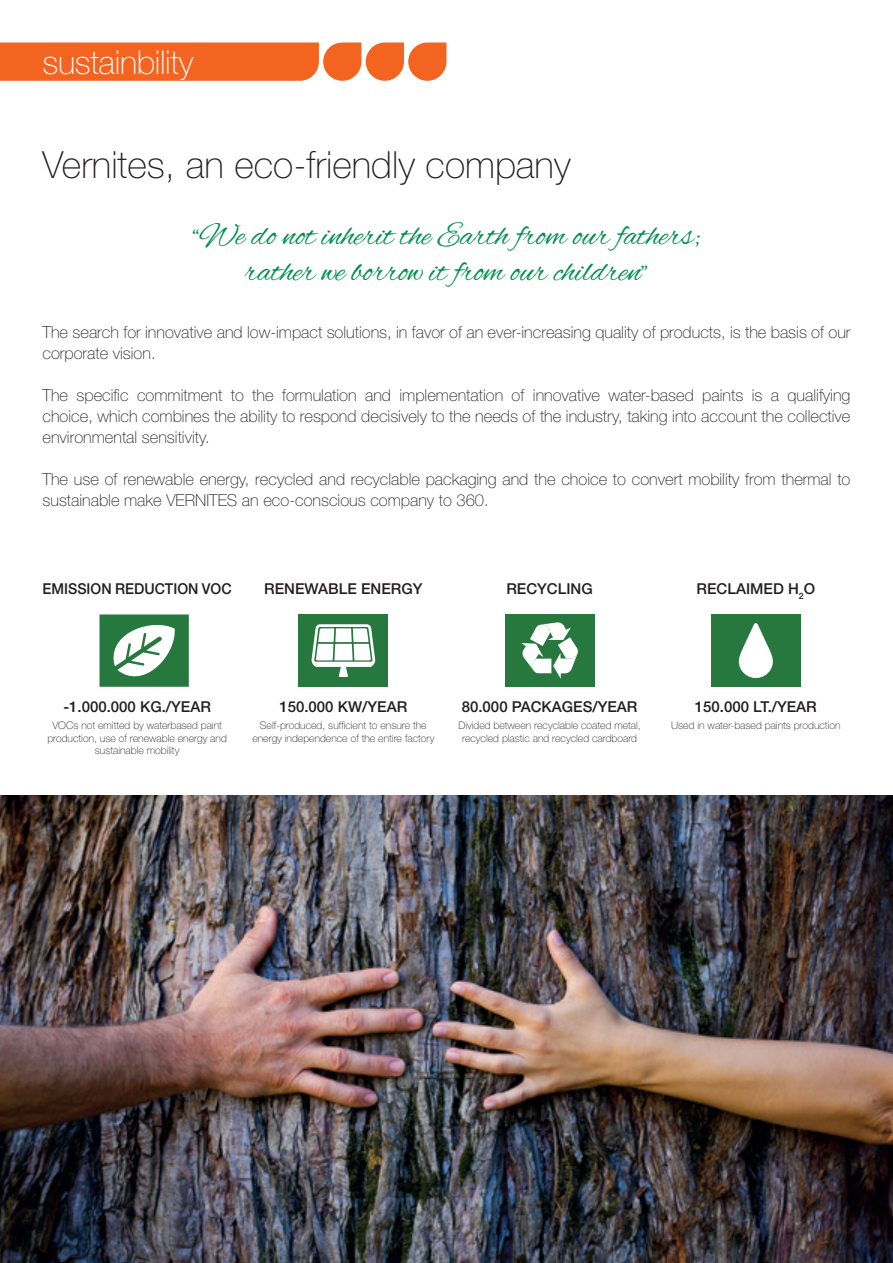
<style>
.page{position:relative;width:893px;height:1263px;background:#fff}
.page>*{position:absolute;margin:0;border:0;box-sizing:border-box;transform-origin:0 0}
.t1{font:100 37.5px "Helvetica Neue";color:#231f20}
.t2{font:33px/36px "Alex Brush";color:#008f4d;text-align:center}
.t3{font:100 33px "Helvetica Neue";letter-spacing:-.01em;color:#fff}
.t4{font:100 16.5px/21px "Helvetica Neue";color:#231f20}
.t5{font:500 15px "Helvetica Neue";color:#231f20}
.t6{font:500 15px "Helvetica Neue";color:#231f20;scale:.95 1}
.t7{font:100 10.5px/12.6px "Helvetica Neue";color:#231f20;text-align:center}
</style>
<div class="page">
<svg style="left:0;top:43px;width:446px;height:38px;background:#f37032"></svg>
<img style="left:0;top:795px;width:893px;height:468px">
<svg style="left:99px;top:614px;width:90px;height:73px"></svg>
<div style="left:505px;top:614px;width:89px;height:73px;background:#27783e"></div>
<svg style="left:521px;top:622px;width:57px;height:57px"></svg>
<div style="left:299px;top:614px;width:89px;height:73px;background:#27783e"></div>
<svg style="left:311px;top:624px;width:64px;height:53px"></svg>
<div style="left:711px;top:614px;width:89px;height:73px;background:#27783e"></div>
<svg style="left:739px;top:623px;width:34px;height:55px"></svg>
<h2 class="t3" style="left:43px;top:43px;width:152px">sustainbility</h2>
<h1 class="t1" style="left:43px;top:144px;width:530px">Vernites, an eco-friendly company</h1>
<h2 class="t2" style="left:192px;top:219px;width:510px">“We do not inherit the Earth from our fathers; rather we borrow it from our children”</h2>
<p class="t4" style="left:43px;top:322px;width:809px">The search for innovative and low-impact solutions, in favor of an ever-increasing quality of products, is the basis of our corporate vision.</p>
<p class="t4" style="left:43px;top:385px;width:809px;text-align:justify">The specific commitment to the formulation and implementation of innovative water-based paints is a qualifying choice, which combines the ability to respond decisively to the needs of the industry, taking into account the collective environmental sensitivity.</p>
<p class="t4" style="left:43px;top:469px;width:809px">The use of renewable energy, recycled and recyclable packaging and the choice to convert mobility from thermal to sustainable make VERNITES an eco-conscious company to 360.</p>
<p class="t6" style="left:43px;top:580px;width:201px">EMISSION REDUCTION VOC</p>
<p class="t5" style="left:264px;top:580px;width:160px">RENEWABLE ENERGY</p>
<p class="t5" style="left:506px;top:580px;width:88px">RECYCLING</p>
<p class="t5" style="left:697px;top:580px;width:120px">RECLAIMED H<sub>2</sub>O</p>
<p class="t5" style="left:63px;top:698px;width:149px">-1.000.000 KG./YEAR</p>
<p class="t7" style="left:47px;top:719px;width:181px">VOCs not emitted by waterbased paint production, use of renewable energy and sustainable mobility</p>
<p class="t5" style="left:279px;top:698px;width:129px">150.000 KW/YEAR</p>
<p class="t7" style="left:252px;top:719px;width:183px">Self-produced, sufficient to ensure the energy independence of the entire factory</p>
<p class="t5" style="left:462px;top:698px;width:177px">80.000 PACKAGES/YEAR</p>
<p class="t7" style="left:458px;top:719px;width:184px">Divided between recyclable coated metal, recycled plastic and recycled cardboard</p>
<p class="t5" style="left:695px;top:698px;width:124px">150.000 LT./YEAR</p>
<p class="t7" style="left:671px;top:719px;width:171px">Used in water-based paints production</p>
</div>
